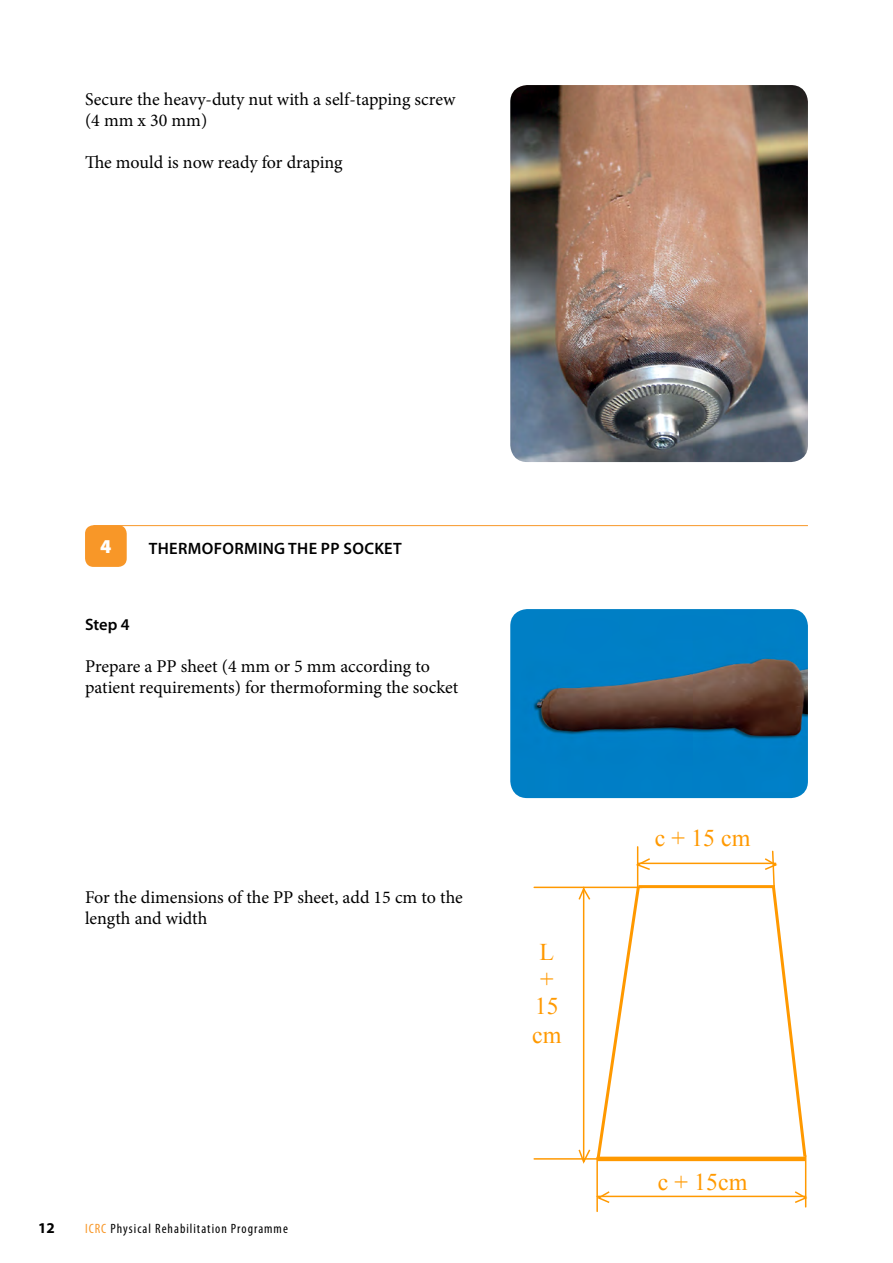
<style>
.page{position:relative;width:893px;height:1263px;background:#fff}
.page>*{position:absolute;margin:0;border:0;box-sizing:border-box;transform-origin:0 0}
.t1{font:24px/27.5px "Times New Roman";color:#f90;text-align:center}
.t2{font:900 19.65px "Myriad Pro";color:#fff}
.t3{font:18px/21px "Minion Pro";color:#000}
.t4{font:600 16.5px "Myriad Pro";letter-spacing:.02em;color:#000}
.t5{font:700 15px "Myriad Pro";color:#000}
.t6{font:condensed 13.5px "Myriad Pro";letter-spacing:.075em;color:#000}
.s1{color:#f89728}
</style>
<div class="page">
<hr style="left:94px;top:525px;width:714px;height:1px;background:#f89728">
<img style="left:510px;top:85px;width:298px;height:377px">
<hr style="left:638px;top:863px;width:138px;height:1px;background:#f90">
<svg style="left:636px;top:857px;width:16px;height:14px"></svg>
<hr style="left:534px;top:1158px;width:65px;height:2px;background:#f90">
<hr style="left:805px;top:1156px;width:1px;height:51px;background:#f90">
<hr style="left:596px;top:1157px;width:2px;height:54px;background:#f90">
<hr style="left:638px;top:885px;width:137px;height:3px;background:#f90">
<hr style="left:597px;top:1157px;width:209px;height:4px;background:#f90">
<svg style="left:577px;top:883px;width:65px;height:282px"></svg>
<hr style="left:534px;top:887px;width:108px;height:1px;background:#f90">
<svg style="left:763px;top:850px;width:44px;height:310px"></svg>
<hr style="left:637px;top:847px;width:1px;height:42px;background:#f90">
<hr style="left:597px;top:1196px;width:209px;height:1px;background:#f90">
<svg style="left:793px;top:1190px;width:14px;height:14px"></svg>
<svg style="left:596px;top:1190px;width:15px;height:14px"></svg>
<div style="left:85px;top:525px;width:42px;height:42px;background:#f89728;border-radius:9px"></div>
<img style="left:510px;top:609px;width:298px;height:189px">
<p class="t3" style="left:85px;top:89px;width:372px">Secure the heavy-duty nut with a self-tapping screw (4 mm x 30 mm)</p>
<p class="t3" style="left:85px;top:152px;width:259px">The mould is now ready for draping</p>
<p class="t2" style="left:100px;top:534px;width:13px">4</p>
<p class="t4" style="left:149px;top:537px;width:65px">THERMOFOR</p>
<p class="t4" style="left:244px;top:537px;width:156px">MING TH E PP SOCKET</p>
<p class="t4" style="left:85px;top:614px;width:46px">STEP 4</p>
<p class="t3" style="left:85px;top:656px;width:375px">Prepare a PP sheet (4 mm or 5 mm according to patient requirements) for thermoforming the socket</p>
<p class="t3" style="left:85px;top:887px;width:379px">For the dimensions of the PP sheet, add 15 cm to the length and width</p>
<h1 class="t1" style="left:532px;top:938px;width:31px">L +<br>15 cm</h1>
<p class="t5" style="left:38px;top:1218px;width:18px">12</p>
<p class="t6" style="left:85px;top:1220px;width:204px"><span class="s1">ICRC</span> Physical Rehabilitation Programme</p>
<h1 class="t1" style="left:655px;top:824px;width:97px">c + 15 cm</h1>
<h1 class="t1" style="left:658px;top:1167px;width:91px">c + 15cm</h1>
</div>
